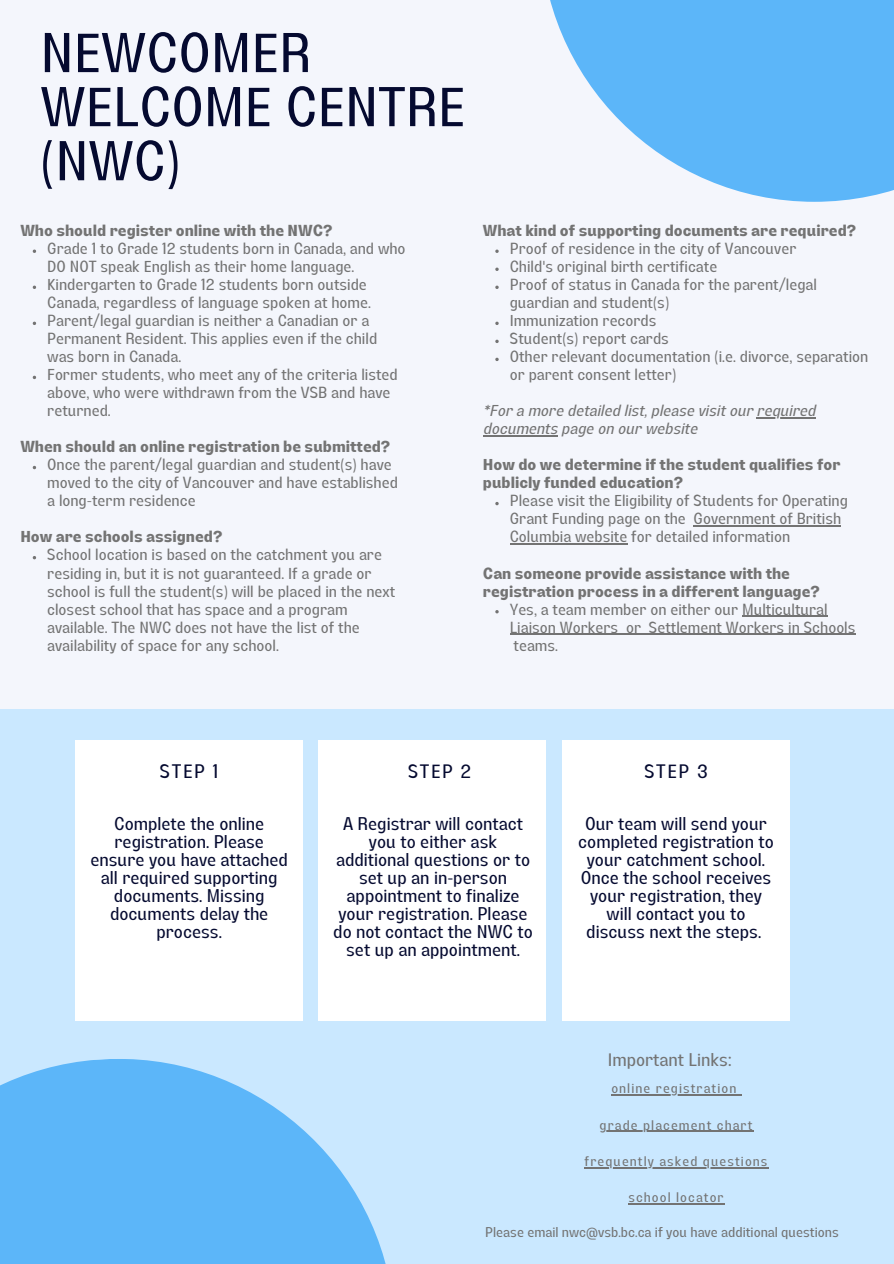
<style>
.page{position:relative;width:894px;height:1264px;background:#fff}
.page>*{position:absolute;margin:0;border:0;box-sizing:border-box;transform-origin:0 0}
.t1{font:54.75px/54px "Lazord";color:#050a30}
.t2{font:19.2px "Lazord";color:#050a30}
.t3{font:19.05px "Lazord";letter-spacing:.08em;color:#050a30}
.t4{font:18px/18px "Lazord";color:#050a30;text-align:center}
.t5{font:18px "Lazord";color:#737373}
.t6{font:15.75px/18px "Lazord";color:#737373}
.t7{font:700 15.75px/18px "Lazord";color:#737373}
.t8{font:italic 15.75px/18px "Lazord";color:#737373}
.t9{font:13.8px "Lazord";color:#737373}
.t10{font:13.5px "Lazord";letter-spacing:.08em;color:#737373}
</style>
<div class="page">
<div style="left:0;top:0;width:893px;height:1263px;background:#f4f6fc"></div>
<svg style="left:550px;top:0;width:343px;height:202px;fill:#5cb6f9"></svg>
<div style="left:0;top:708px;width:893px;height:555px;background:#cae8ff"></div>
<svg style="left:0;top:1059px;width:386px;height:204px;fill:#5cb6f9"></svg>
<div style="left:75px;top:740px;width:227px;height:281px;background:#fff"></div>
<div style="left:318px;top:740px;width:228px;height:281px;background:#fff"></div>
<div style="left:562px;top:740px;width:227px;height:281px;background:#fff"></div>
<svg style="left:33px;top:249px;width:3px;height:4px"></svg>
<svg style="left:33px;top:285px;width:3px;height:4px"></svg>
<hr style="left:693px;top:525px;width:148px;height:1px;background:#737373">
<hr style="left:509px;top:543px;width:118px;height:1px;background:#737373">
<hr style="left:741px;top:615px;width:86px;height:1px;background:#737373">
<hr style="left:509px;top:633px;width:109px;height:2px;background:#737373">
<svg style="left:618px;top:633px;width:30px;height:2px"></svg>
<hr style="left:648px;top:633px;width:207px;height:2px;background:#737373">
<hr style="left:763px;top:417px;width:52px;height:1px;background:#737373">
<hr style="left:483px;top:435px;width:74px;height:1px;background:#737373">
<hr style="left:611px;top:1094px;width:126px;height:1px;background:#737373">
<hr style="left:599px;top:1130px;width:154px;height:1px;background:#737373">
<hr style="left:584px;top:1166px;width:184px;height:2px;background:#737373">
<hr style="left:628px;top:1203px;width:96px;height:1px;background:#737373">
<h1 class="t1" style="left:40px;top:33px;width:426px">NEWCOMER<br>WELCOME CENTRE (NWC)</h1>
<p class="t7" style="left:20px;top:223px;width:314px">Who should register online with the NWC?</p>
<p class="t6" style="left:47px;top:241px;width:360px">Grade 1 to Grade 12 students born in Canada, and who DO NOT speak English as their home language.<br>Kindergarten to Grade 12 students born outside Canada, regardless of language spoken at home.<br>Parent/legal guardian is neither a Canadian or a Permanent Resident. This applies even if the child was born in Canada.<br>Former students, who meet any of the criteria listed above, who were withdrawn from the VSB and have returned.</p>
<p class="t7" style="left:20px;top:440px;width:371px">When should an online registration be submitted?</p>
<p class="t6" style="left:47px;top:458px;width:352px">Once the parent/legal guardian and student(s) have moved to the city of Vancouver and have established a long-term residence</p>
<p class="t6" style="left:47px;top:548px;width:349px">School location is based on the catchment you are residing in, but it is not guaranteed. If a grade or school is full the student(s) will be placed in the next closest school that has space and a program available. The NWC does not have the list of the availability of space for any school.</p>
<p class="t7" style="left:20px;top:530px;width:203px">How are schools assigned?</p>
<p class="t7" style="left:483px;top:223px;width:375px">What kind of supporting documents are required?</p>
<p class="t6" style="left:509px;top:241px;width:360px">Proof of residence in the city of Vancouver<br>Child's original birth certificate<br>Proof of status in Canada for the parent/legal guardian and student(s)<br>Immunization records<br>Student(s) report cards<br>Other relevant documentation (i.e. divorce, separation or parent consent letter)</p>
<p class="t8" style="left:483px;top:404px;width:334px">*For a more detailed list, please visit our required documents page on our website</p>
<p class="t7" style="left:483px;top:458px;width:359px">How do we determine if the student qualifies for publicly funded education?</p>
<p class="t6" style="left:509px;top:494px;width:339px">Please visit the Eligibility of Students for Operating<br>Grant Funding page on the Government of British<br>Columbia website for detailed information</p>
<p class="t7" style="left:483px;top:566px;width:338px">Can someone provide assistance with the registration process in a different language?</p>
<p class="t6" style="left:509px;top:602px;width:347px">Yes, a team member on either our Multicultural<br>Liaison Workers or Settlement Workers in Schools teams.</p>
<p class="t2" style="left:160px;top:764px;width:60px">STEP 1</p>
<p class="t3" style="left:408px;top:764px;width:65px">STEP 2</p>
<p class="t3" style="left:644px;top:764px;width:65px">STEP 3</p>
<p class="t4" style="left:90px;top:816px;width:199px">Complete the online registration. Please ensure you have attached all required supporting documents. Missing documents delay the process.</p>
<p class="t4" style="left:578px;top:816px;width:197px">Our team will send your completed registration to your catchment school.<br>Once the school receives your registration, they will contact you to discuss next the steps.</p>
<p class="t4" style="left:333px;top:816px;width:201px">A Registrar will contact you to either ask additional questions or to set up an in-person appointment to finalize your registration. Please do not contact the NWC to set up an appointment.</p>
<p class="t5" style="left:607px;top:1052px;width:125px">Important Links:</p>
<p class="t10" style="left:611px;top:1083px;width:126px">online registration</p>
<p class="t10" style="left:599px;top:1119px;width:154px">grade placement chart</p>
<p class="t10" style="left:584px;top:1156px;width:184px">frequently asked questions</p>
<p class="t10" style="left:628px;top:1192px;width:97px">school locator</p>
<p class="t9" style="left:485px;top:1226px;width:355px">Please email nwc@vsb.bc.ca if you have additional questions</p>
</div>
